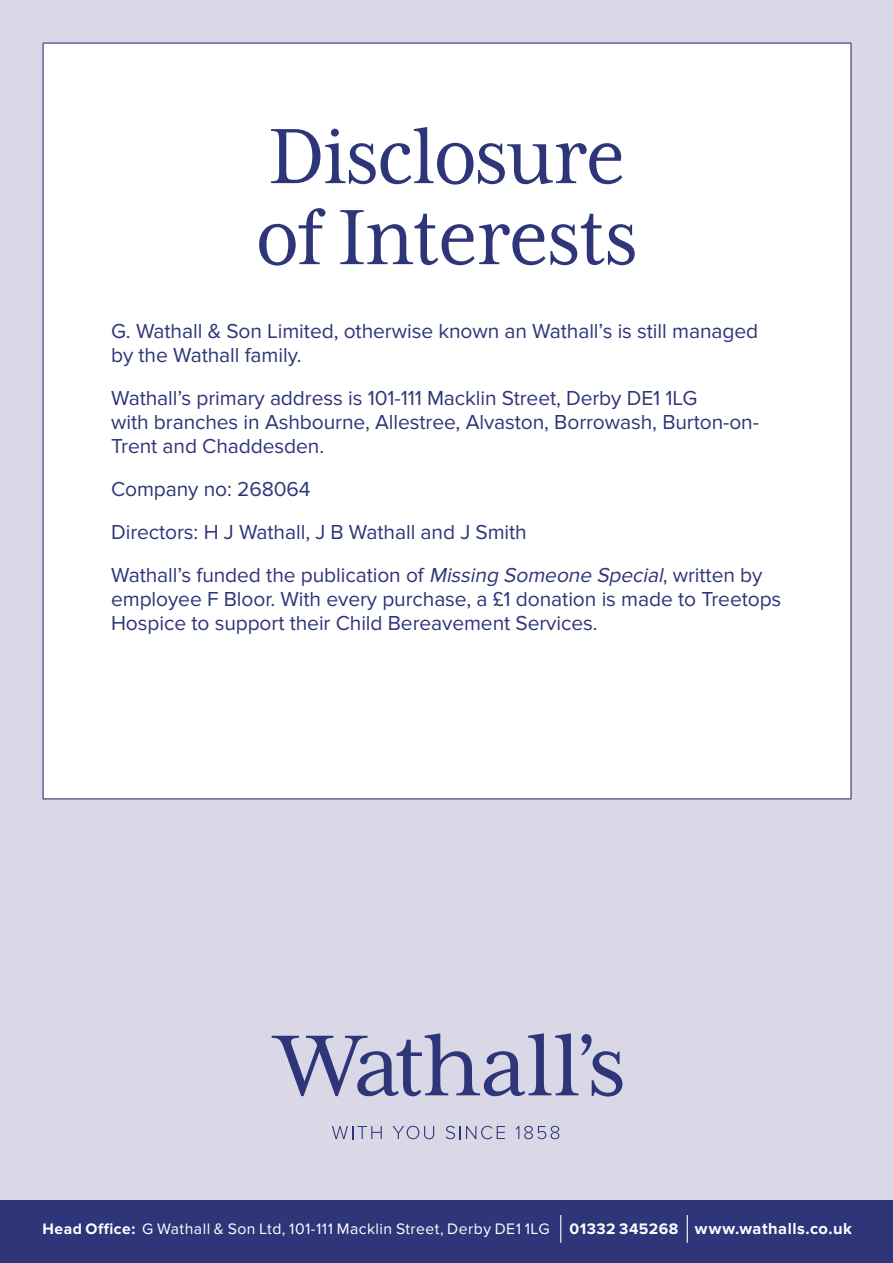
<style>
.page{position:relative;width:893px;height:1263px;background:#dad8e6}
.page>*{position:absolute;margin:0;border:0;box-sizing:border-box;transform-origin:0 0}
.t1{font:90px/81px "Mrs Eaves XL Serif Nar OT";letter-spacing:-.02em;color:#2e3679}
.t2{font:21px/24px "Proxima Nova";letter-spacing:-.005em;color:#2e3679}
.t3{font:700 16.5px "Proxima Nova";letter-spacing:.03em;color:#fff}
.t4{font:15.75px "Proxima Nova";letter-spacing:.03em;color:#fff}
.s1{font-style:italic}
.s2{font-weight:700}
.s3{font-size:15.75px}
</style>
<div class="page">
<div style="left:0;top:1200px;width:893px;height:63px;background:#2e3679"></div>
<div style="left:43px;top:43px;width:808px;height:756px;background:#fff"></div>
<hr style="left:43px;top:43px;width:809px;height:1px;background:#2e3679">
<hr style="left:43px;top:44px;width:1px;height:754px;background:#2e3679">
<hr style="left:850px;top:44px;width:2px;height:754px;background:#2e3679">
<hr style="left:43px;top:798px;width:809px;height:1px;background:#2e3679">
<svg style="left:560px;top:1215px;width:1px;height:28px"></svg>
<svg style="left:687px;top:1215px;width:1px;height:28px"></svg>
<svg style="left:272px;top:1033px;width:350px;height:63px"></svg>
<svg style="left:332px;top:1126px;width:50px;height:13px"></svg>
<svg style="left:393px;top:1126px;width:41px;height:13px"></svg>
<svg style="left:446px;top:1126px;width:59px;height:13px"></svg>
<svg style="left:515px;top:1126px;width:44px;height:13px"></svg>
<p class="t1" style="left:256px;top:116px;width:383px">Disclosure of Interests</p>
<p class="t2" style="left:111px;top:319px;width:648px">G. Wathall &amp; Son Limited, otherwise known an Wathall’s is still managed by the Wathall family.</p>
<p class="t2" style="left:111px;top:386px;width:649px">Wathall’s primary address is 101-111 Macklin Street, Derby DE1 1LG<br>with branches in Ashbourne, Allestree, Alvaston, Borrowash, Burton-on-<br>Trent and Chaddesden.</p>
<p class="t2" style="left:111px;top:477px;width:201px">Company no: 268064</p>
<p class="t2" style="left:111px;top:520px;width:417px">Directors: H J Wathall, J B Wathall and J Smith</p>
<p class="t2" style="left:111px;top:563px;width:672px">Wathall’s funded the publication of <span class="s1">Missing Someone Special</span>, written by employee F Bloor. With every purchase, a £1 donation is made to Treetops<br>Hospice to support their Child Bereavement Services.</p>
<p class="t4" style="left:43px;top:1219px;width:509px"><span class="s2">Head Office:</span> G Wathall &amp; Son Ltd, 101-111 Macklin Street, Derby DE1 1LG</p>
<p class="t3" style="left:570px;top:1218px;width:284px"><span class="s3">01332 345268</span> www.wathalls.co.uk</p>
</div>
